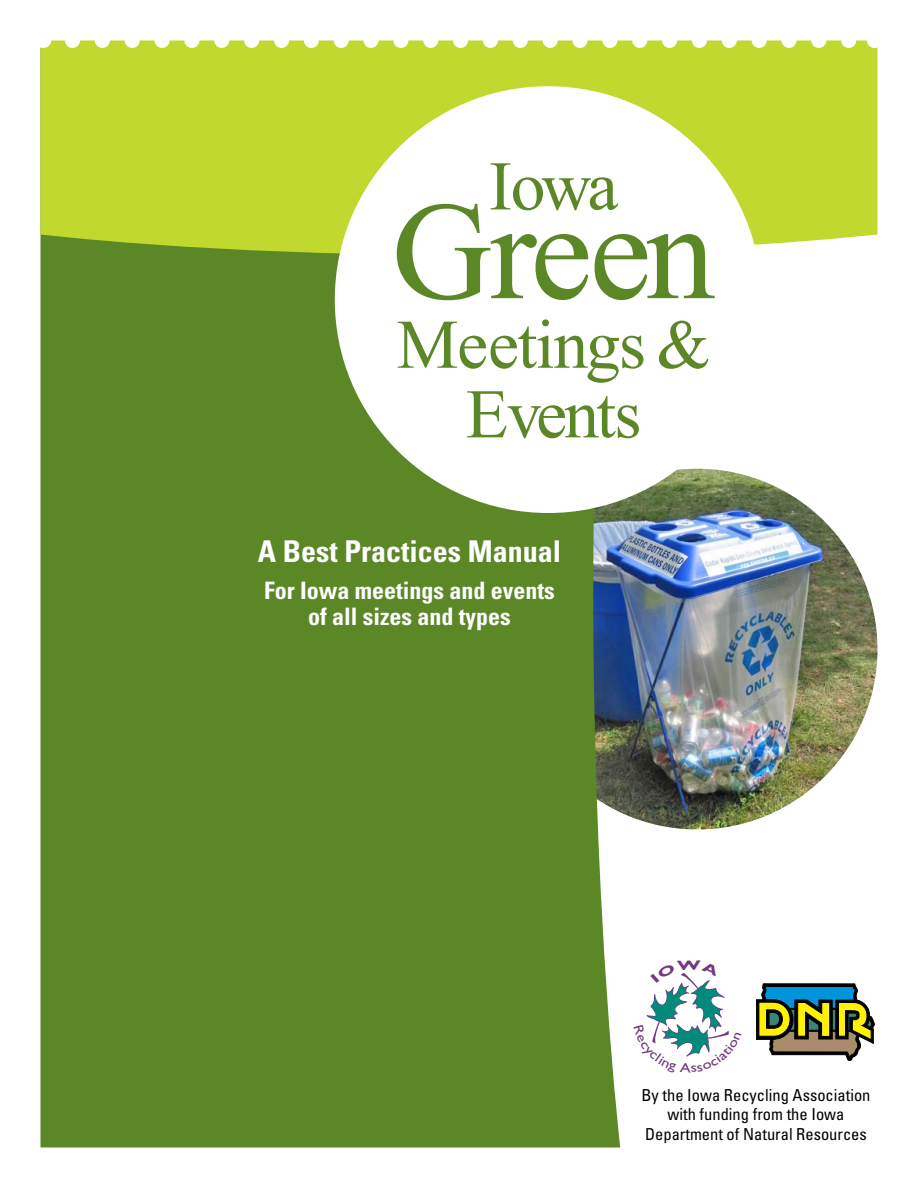
<style>
.page{position:relative;width:918px;height:1188px;background:#fff}
.page>*{position:absolute;margin:0;border:0;box-sizing:border-box;transform-origin:0 0}
.t1{font:139.2px "Times New Roman";letter-spacing:-.03em;color:#5c8727}
.t2{font:69.6px/69.6px "Times New Roman";letter-spacing:-.02em;color:#5c8727;text-align:center}
.t3{font:700 condensed 30px "Univers LT Std";color:#fff}
.t4{font:700 condensed 24px/25.5px "Univers LT Std";color:#fff;text-align:center}
.t5{font:condensed 16.5px/19.8px "Univers LT Std";color:#000;text-align:center}
</style>
<div class="page">
<img style="left:620px;top:469px;width:258px;height:360px">
<div style="left:40px;top:255px;width:580px;height:893px;background:#5c8727"></div>
<svg style="left:756px;top:984px;width:118px;height:77px"></svg>
<div style="left:40px;top:40px;width:838px;height:215px;background:#c1d82f"></div>
<svg style="left:72px;top:40px;width:788px;height:8px"></svg>
<div style="left:335px;top:86px;width:427px;height:427px;background:#fff;border-radius:50%"></div>
<svg style="left:646px;top:973px;width:83px;height:84px"></svg>
<h2 class="t2" style="left:489px;top:150px;width:131px">Iowa</h2>
<h1 class="t1" style="left:392px;top:158px;width:325px">Green</h1>
<h2 class="t2" style="left:397px;top:309px;width:315px">Meetings &amp;<br>Events</h2>
<h3 class="t3" style="left:258px;top:533px;width:305px">A Best Practices Manual</h3>
<h3 class="t4" style="left:264px;top:578px;width:292px">For Iowa meetings and events of all sizes and types</h3>
<p class="t5" style="left:641px;top:1085px;width:231px">By the Iowa Recycling Association with funding from the Iowa<br>Department of Natural Resources</p>
</div>
